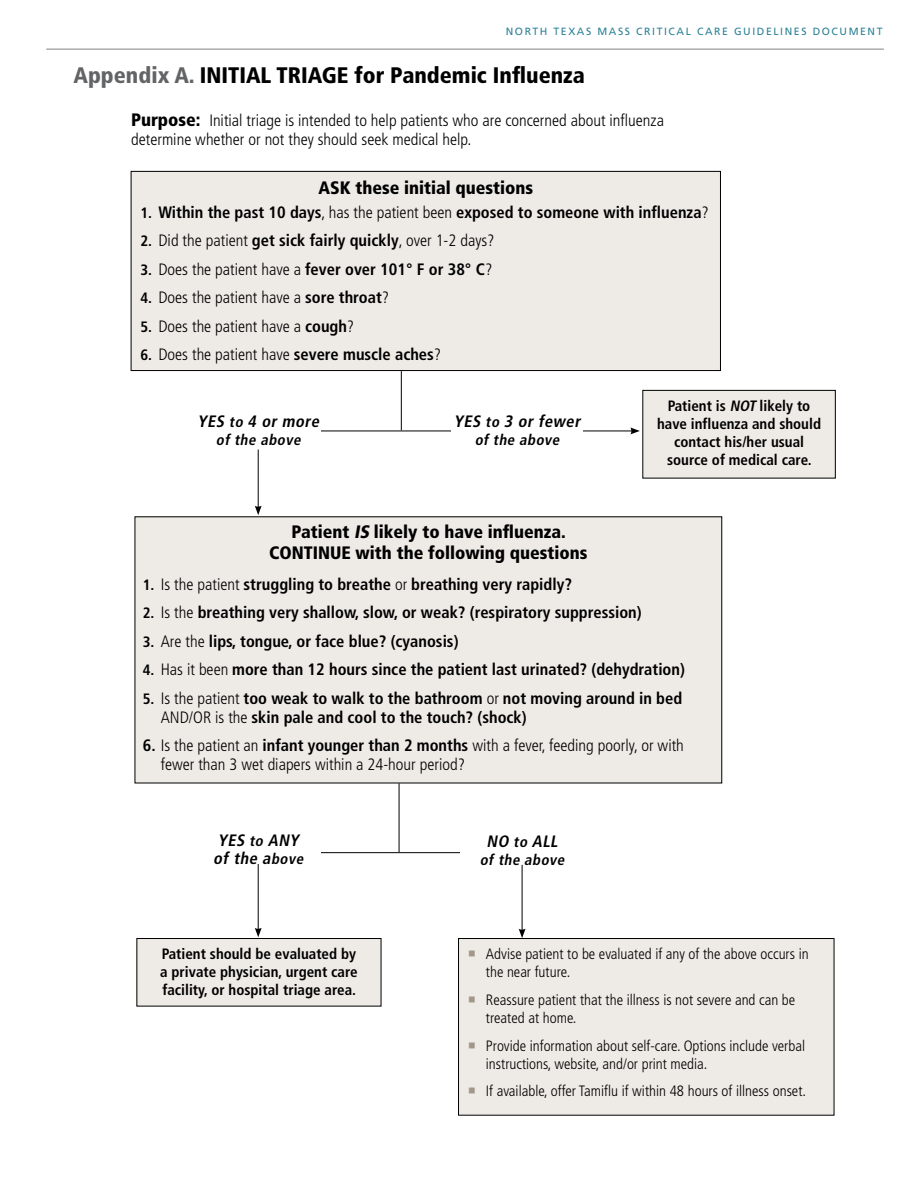
<style>
.page{position:relative;width:918px;height:1188px;background:#fff}
.page>*{position:absolute;margin:0;border:0;box-sizing:border-box;transform-origin:0 0}
.t1{font:900 condensed 22.5px "Frutiger LT Std";color:#000}
.t2{font:900 condensed 18px/21px "Frutiger LT Std";color:#000;text-align:center}
.t3{font:300 condensed 16.5px/18.8px "Frutiger LT Std";color:#000}
.t4{font:700 condensed 16.5px/18.8px "Frutiger LT Std";color:#000}
.t5{font:italic 700 condensed 16.5px/18px "Frutiger LT Std";color:#000}
.t6{font:300 condensed 15px/18px "Frutiger LT Std";color:#000}
.t7{font:700 condensed 15px/18px "Frutiger LT Std";color:#000;text-align:center}
.t8{font:italic 700 condensed 15px "Frutiger LT Std";color:#000}
.t9{font:10.5px "Frutiger LT Std";letter-spacing:.15em;color:#2d8298}
.s1{color:#636466}
.s2{font-weight:900;font-size:18px}
.s3{font-size:15px}
.s4{font-weight:300}
.s5{font-weight:700;font-size:15px}
.s6{font-weight:700}
.s7{font-style:italic}
</style>
<div class="page">
<div style="left:131px;top:171px;width:589px;height:200px;background:#eeebe6"></div>
<div style="left:131px;top:171px;width:590px;height:200px;border:1px solid #000"></div>
<div style="left:135px;top:517px;width:587px;height:266px;background:#eeebe6"></div>
<hr style="left:288px;top:431px;width:345px;height:1px;background:#000">
<svg style="left:630px;top:427px;width:10px;height:7px"></svg>
<hr style="left:401px;top:371px;width:1px;height:59px;background:#000">
<div style="left:451px;top:415px;width:132px;height:39px;background:#fff"></div>
<div style="left:196px;top:415px;width:125px;height:36px;background:#fff"></div>
<div style="left:643px;top:390px;width:192px;height:88px;background:#eeebe6"></div>
<div style="left:642px;top:390px;width:194px;height:88px;border:1px solid #000"></div>
<hr style="left:258px;top:450px;width:1px;height:58px;background:#000">
<svg style="left:255px;top:506px;width:7px;height:9px"></svg>
<hr style="left:277px;top:852px;width:246px;height:1px;background:#000">
<hr style="left:399px;top:783px;width:1px;height:69px;background:#000">
<div style="left:460px;top:834px;width:124px;height:36px;background:#fff"></div>
<div style="left:196px;top:833px;width:125px;height:36px;background:#fff"></div>
<div style="left:137px;top:939px;width:244px;height:67px;background:#eeebe6"></div>
<div style="left:136px;top:938px;width:245px;height:68px;border:1px solid #000"></div>
<hr style="left:258px;top:864px;width:1px;height:66px;background:#000">
<svg style="left:255px;top:928px;width:7px;height:9px"></svg>
<hr style="left:522px;top:865px;width:1px;height:66px;background:#000">
<svg style="left:519px;top:929px;width:7px;height:9px"></svg>
<div style="left:459px;top:939px;width:375px;height:176px;background:#eeebe6"></div>
<div style="left:458px;top:938px;width:376px;height:178px;border:1px solid #000"></div>
<hr style="left:46px;top:49px;width:838px;height:1px;background:#808285">
<p class="t9" style="left:506px;top:25px;width:378px">NORTH TEXAS MASS CRITICAL CARE GUIDELIN ES DOCUMEN T</p>
<h1 class="t1" style="left:74px;top:62px;width:513px"><span class="s1">Appendix A.</span> INITIAL TRIAGE for Pandemic Influenza</h1>
<p class="t3" style="left:131px;top:111px;width:534px"><span class="s2">Purpose:</span> Initial triage is intended to help patients who are concerned about influenza determine whether or not they should seek medical help.</p>
<p class="t2" style="left:318px;top:177px;width:216px">ASK these initial questions</p>
<p class="t4" style="left:140px;top:202px;width:570px"><span class="s3">1.</span> Within the past 10 days<span class="s4">, has the patient been</span> exposed to someone with influenza<span class="s4">?</span></p>
<p class="t3" style="left:140px;top:231px;width:356px"><span class="s5">2.</span> Did the patient <span class="s6">get sick fairly quickly</span>, over 1-2 days?</p>
<p class="t3" style="left:140px;top:260px;width:353px"><span class="s5">3.</span> Does the patient have a <span class="s6">fever over 101° F or 38° C</span>?</p>
<p class="t3" style="left:140px;top:288px;width:250px"><span class="s5">4.</span> Does the patient have a <span class="s6">sore throat</span>?</p>
<p class="t3" style="left:140px;top:317px;width:215px"><span class="s5">5.</span> Does the patient have a <span class="s6">cough</span>?</p>
<p class="t3" style="left:140px;top:345px;width:302px"><span class="s5">6.</span> Does the patient have <span class="s6">severe muscle aches</span>?</p>
<p class="t5" style="left:197px;top:413px;width:126px">YES <span class="s3">to</span> 4 or more</p>
<p class="t8" style="left:216px;top:431px;width:89px">of the above</p>
<p class="t5" style="left:454px;top:413px;width:131px">YES <span class="s3">to</span> 3 or fewer</p>
<p class="t8" style="left:475px;top:431px;width:89px">of the above</p>
<p class="t7" style="left:657px;top:397px;width:165px">Patient is <span class="s7">NOT</span>likely to have influenza and should contact his/her usual source of medical care.</p>
<p class="t2" style="left:269px;top:521px;width:320px">Patient <span class="s7">IS</span> likely to have influenza.<br>CONTINUE with the following questions</p>
<p class="t4" style="left:143px;top:575px;width:431px"><span class="s3">1.</span> <span class="s4">Is the patient</span> struggling to breathe <span class="s4">or</span> breathing very rapidly?</p>
<p class="t4" style="left:143px;top:603px;width:500px"><span class="s3">2.</span> <span class="s4">Is the</span> breathing very shallow, slow, or weak? (respiratory suppression)</p>
<p class="t4" style="left:143px;top:632px;width:317px"><span class="s3">3.</span> <span class="s4">Are the</span> lips, tongue, or face blue? (cyanosis)</p>
<p class="t4" style="left:143px;top:660px;width:544px"><span class="s3">4.</span> <span class="s4">Has it been</span> more than 12 hours since the patient last urinated? (dehydration)</p>
<p class="t4" style="left:161px;top:689px;width:523px;text-indent:-18px"><span class="s3">5.</span> <span class="s4">Is the patient</span> too weak to walk to the bathroom <span class="s4">or</span> not moving around in bed<br><span class="s4">AND/OR is the</span> skin pale and cool to the touch? (shock)</p>
<p class="t3" style="left:161px;top:736px;width:525px;text-indent:-18px"><span class="s6">6.</span> Is the patient an <span class="s6">infant younger than 2 months</span> with a fever, feeding poorly, or with fewer than 3 wet diapers within a 24-hour period?</p>
<p class="t5" style="left:213px;top:831px;width:95px">YES <span class="s3">to</span> ANY of the a<span class="s3">bove</span></p>
<p class="t5" style="left:487px;top:832px;width:76px">NO <span class="s3">to</span> ALL</p>
<p class="t8" style="left:480px;top:850px;width:89px">of the above</p>
<p class="t7" style="left:160px;top:945px;width:199px;text-align:justify">Patient should be evaluated by a private physician, urgent care facility, or hospital triage area.</p>
<p class="t6" style="left:486px;top:945px;width:324px">Advise patient to be evaluated if any of the above occurs in the near future.</p>
<p class="t6" style="left:486px;top:991px;width:311px">Reassure patient that the illness is not severe and can be treated at home.</p>
<p class="t6" style="left:486px;top:1037px;width:321px">Provide information about self-care. Options include verbal instructions, website, and/or print media.</p>
<p class="t6" style="left:486px;top:1082px;width:322px">If available, offer Tamiflu if within 48 hours of illness onset.</p>
</div>
